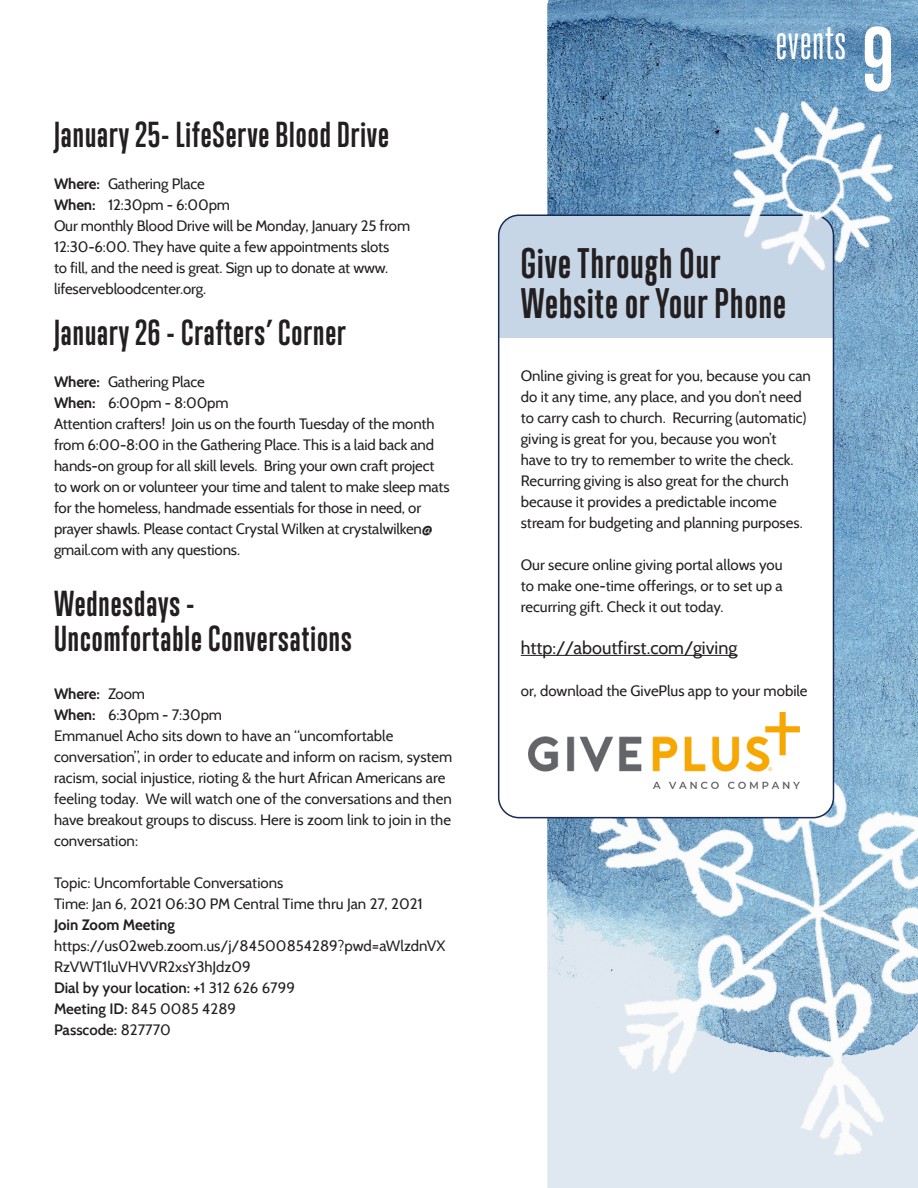
<style>
.page{position:relative;width:918px;height:1188px;background:#fff}
.page>*{position:absolute;margin:0;border:0;box-sizing:border-box;transform-origin:0 0}
.t1{font:45px "Trump Gothic Pro";letter-spacing:.03em;color:#fff}
.t2{font:700 39px/40.5px "Trump Gothic Pro";letter-spacing:.03em;color:#231f20}
.t3{font:700 33px/34.5px "Trump Gothic Pro";letter-spacing:.03em;color:#231f20}
.t4{font:18px "Cabin";color:#231f20}
.t5{font:15px/21px "Cabin";letter-spacing:-.005em;color:#231f20}
.t6{font:700 15px "Cabin";color:#231f20}
.s1{font-weight:700}
.s2{font-weight:600}
.s3{font-weight:700;font-size:82.5px}
</style>
<div class="page">
<img style="left:547px;top:0;width:371px;height:640px">
<img style="left:525px;top:640px;width:393px;height:548px">
<div style="left:499px;top:215px;width:334px;height:603px;background:#c6d6e6;border-radius:20px"></div>
<div style="left:499px;top:339px;width:334px;height:479px;background:#fff"></div>
<div style="left:498px;top:214px;width:336px;height:604px;border:2px solid #182b54;border-radius:20px"></div>
<img style="left:528px;top:713px;width:272px;height:76px">
<hr style="left:521px;top:655px;width:216px;height:1px;background:#231f20">
<img style="left:666px;top:40px;width:252px;height:284px">
<h3 class="t3" style="left:54px;top:117px;width:337px">January 25- LifeServe Blood Drive</h3>
<p class="t5" style="left:54px;top:173px;width:358px"><span class="s1">Where:</span> Gathering Place<br><span class="s1">When:</span> 12:30pm - 6:00pm<br>Our monthly Blood Drive will be Monday, January 25 from 12:30-6:00. They have quite a few appointments slots<br>to fill, and the need is great. Sign up to donate at www. lifeservebloodcenter.org.</p>
<h3 class="t3" style="left:54px;top:315px;width:293px">January 26 - Crafters’ Corner</h3>
<p class="t5" style="left:54px;top:371px;width:397px"><span class="s1">Where:</span> Gathering Place<br><span class="s1">When:</span> 6:00pm - 8:00pm<br>Attention crafters! Join us on the fourth Tuesday of the month from 6:00-8:00 in the Gathering Place. This is a laid back and hands-on group for all skill levels. Bring your own craft project to work on or volunteer your time and talent to make sleep mats for the homeless, handmade essentials for those in need, or prayer shawls. Please contact Crystal Wilken at crystalwilken@ gmail.com with any questions.</p>
<h3 class="t3" style="left:54px;top:586px;width:299px">Wednesdays -<br>Uncomfortable Conversations</h3>
<p class="t5" style="left:54px;top:683px;width:400px"><span class="s1">Where:</span> Zoom<br><span class="s1">When:</span> 6:30pm - 7:30pm<br>Emmanuel Acho sits down to have an “uncomfortable conversation”, in order to educate and inform on racism, system racism, social injustice, rioting &amp; the hurt African Americans are feeling today. We will watch one of the conversations and then have breakout groups to discuss. Here is zoom link to join in the conversation:</p>
<p class="t5" style="left:54px;top:872px;width:370px">Topic: Uncomfortable Conversations<br>Time: Jan 6, 2021 06:30 PM Central Time thru Jan 27, 2021</p>
<p class="t6" style="left:54px;top:915px;width:123px">Join Zoom Meeting</p>
<p class="t5" style="left:54px;top:935px;width:393px">https://us02web.zoom.us/j/84500854289?pwd=aWlzdnVX RzVWT1luVHVVR2xsY3hJdz09<br><span class="s2">Dial by your location:</span> +1 312 626 6799<br><span class="s2">Meeting ID:</span> 845 0085 4289<br><span class="s2">Passcode:</span> 827770</p>
<h1 class="t1" style="left:776px;top:16px;width:119px">events <span class="s3">9</span></h1>
<h2 class="t2" style="left:521px;top:242px;width:267px">Give Through Our<br>Website or Your Phone</h2>
<p class="t5" style="left:521px;top:365px;width:292px">Online giving is great for you, because you can do it any time, any place, and you don’t need to carry cash to church. Recurring (automatic) giving is great for you, because you won’t<br>have to try to remember to write the check.<br>Recurring giving is also great for the church because it provides a predictable income stream for budgeting and planning purposes.</p>
<p class="t5" style="left:521px;top:554px;width:263px;text-align:justify">Our secure online giving portal allows you to make one-time offerings, or to set up a recurring gift. Check it out today.</p>
<p class="t4" style="left:521px;top:637px;width:218px">http://aboutfirst.com/giving</p>
<p class="t5" style="left:521px;top:680px;width:288px">or, download the GivePlus app to your mobile</p>
</div>
